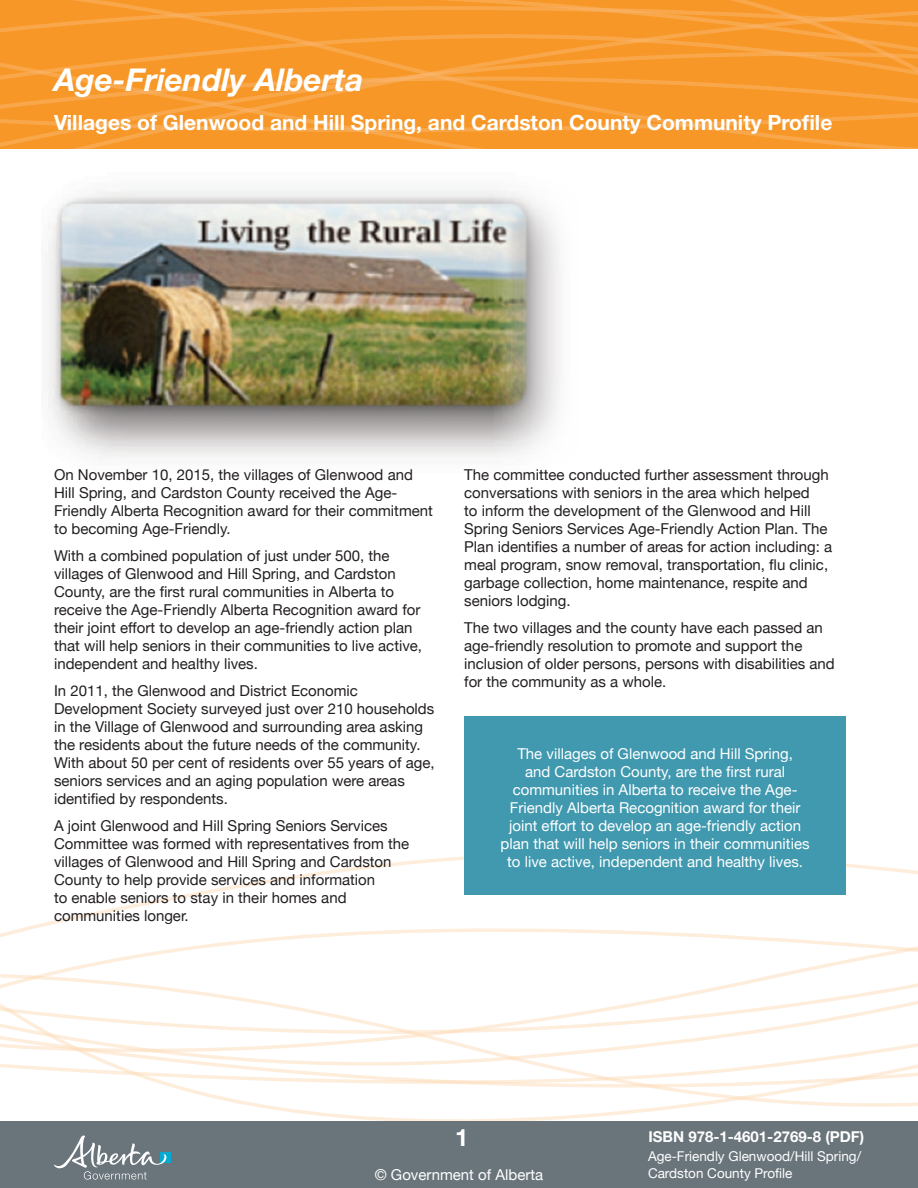
<style>
.page{position:relative;width:918px;height:1188px;background:#fff}
.page>*{position:absolute;margin:0;border:0;box-sizing:border-box;transform-origin:0 0}
.t1{font:italic 700 31.5px "Helvetica Neue";color:#fff}
.t2{font:700 24px "Helvetica Neue";color:#fff}
.t3{font:700 21px "Helvetica Neue";color:#fff}
.t4{font:15px/18px "Helvetica Neue";color:#231f20}
.t5{font:15px/18px "Helvetica Neue";color:#fff;text-align:center}
.t6{font:700 15px "Helvetica Neue";color:#fff}
.t7{font:13.5px/16.5px "Helvetica Neue";color:#fff}
</style>
<div class="page">
<svg style="left:0;top:4px;width:918px;height:145px;background:#f79a2e"></svg>
<svg style="left:157px;top:856px;width:761px;height:44px"></svg>
<svg style="left:265px;top:1108px;width:413px;height:13px"></svg>
<svg style="left:0;top:900px;width:918px;height:208px"></svg>
<img style="left:47px;top:190px;width:513px;height:267px">
<div style="left:0;top:1121px;width:918px;height:67px;background:#6a747b"></div>
<div style="left:160px;top:1152px;width:11px;height:11px;background:#06a9d2"></div>
<svg style="left:54px;top:1136px;width:113px;height:44px"></svg>
<div style="left:464px;top:717px;width:382px;height:178px;background:#4099af"></div>
<h1 class="t1" style="left:54px;top:60px;width:311px">Age-Friendly Alberta</h1>
<h3 class="t3" style="left:54px;top:110px;width:780px">Villages of Glenwood and Hill Spring, and Cardston County Community Profile</h3>
<p class="t4" style="left:54px;top:467px;width:380px">On November 10, 2015, the villages of Glenwood and Hill Spring, and Cardston County received the Age-Friendly Alberta Recognition award for their commitment to becoming Age-Friendly.</p>
<p class="t4" style="left:54px;top:548px;width:370px">With a combined population of just under 500, the villages of Glenwood and Hill Spring, and Cardston County, are the first rural communities in Alberta to receive the Age-Friendly Alberta Recognition award for their joint effort to develop an age-friendly action plan that will help seniors in their communities to live active, independent and healthy lives.</p>
<p class="t4" style="left:54px;top:683px;width:382px">In 2011, the Glenwood and District Economic Development Society surveyed just over 210 households in the Village of Glenwood and surrounding area asking the residents about the future needs of the community.<br>With about 50 per cent of residents over 55 years of age, seniors services and an aging population were areas identified by respondents.</p>
<p class="t4" style="left:54px;top:818px;width:357px">A joint Glenwood and Hill Spring Seniors Services Committee was formed with representatives from the villages of Glenwood and Hill Spring and Cardston County to help provide services and information<br>to enable seniors to stay in their homes and communities longer.</p>
<p class="t4" style="left:464px;top:467px;width:369px">The committee conducted further assessment through conversations with seniors in the area which helped<br>to inform the development of the Glenwood and Hill Spring Seniors Services Age-Friendly Action Plan. The Plan identifies a number of areas for action including: a meal program, snow removal, transportation, flu clinic, garbage collection, home maintenance, respite and seniors lodging.</p>
<p class="t4" style="left:464px;top:620px;width:372px">The two villages and the county have each passed an age-friendly resolution to promote and support the inclusion of older persons, persons with disabilities and for the community as a whole.</p>
<p class="t5" style="left:501px;top:746px;width:310px">The villages of Glenwood and Hill Spring,<br>and Cardston County, are the first rural communities in Alberta to receive the Age-Friendly Alberta Recognition award for their joint effort to develop an age-friendly action plan that will help seniors in their communities to live active, independent and healthy lives.</p>
<h2 class="t2" style="left:455px;top:1122px;width:15px">1</h2>
<p class="t6" style="left:648px;top:1127px;width:217px">ISBN 978-1-4601-2769-8 (PDF)</p>
<p class="t5" style="left:375px;top:1167px;width:170px">© Government of Alberta</p>
<p class="t7" style="left:648px;top:1149px;width:215px">Age-Friendly Glenwood/Hill Spring/<br>Cardston County Profile</p>
</div>
